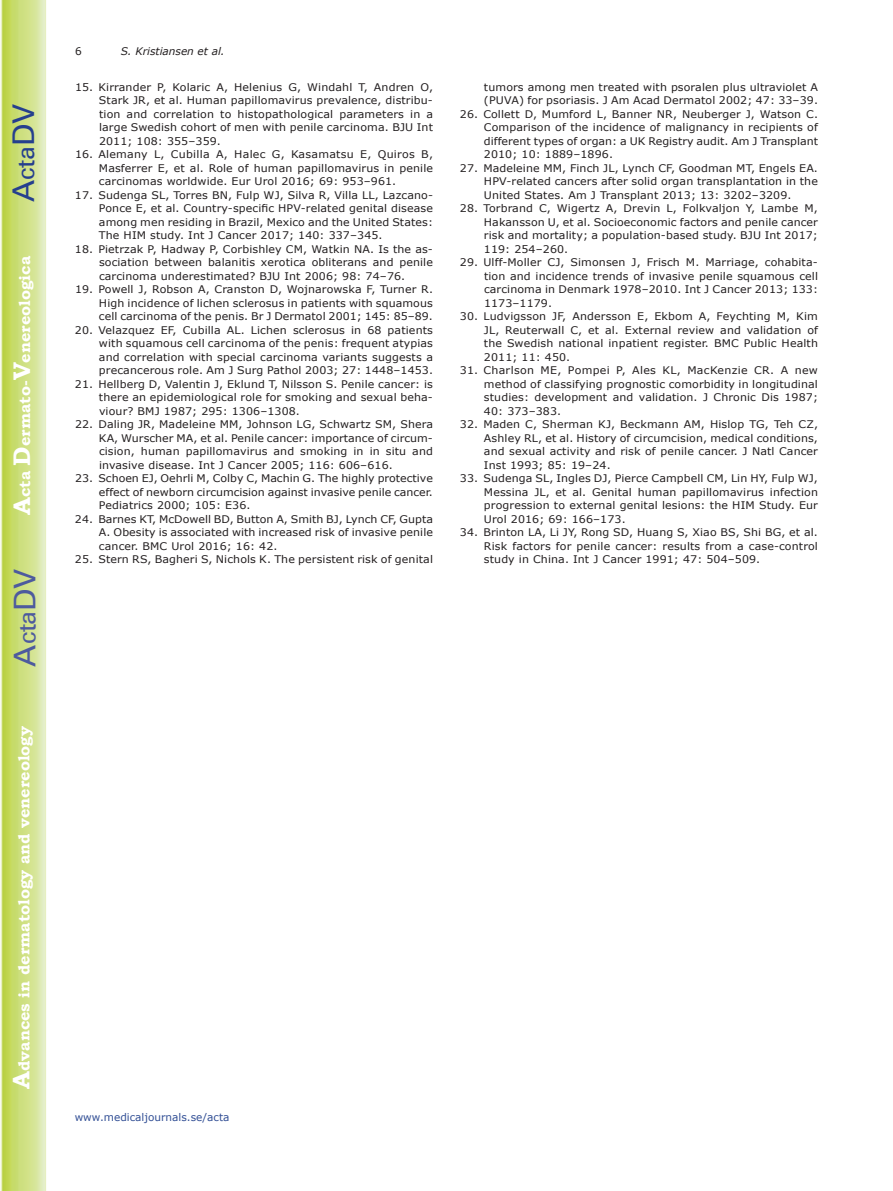
<style>
.page{position:relative;width:893px;height:1191px;background:#fff}
.page>*{position:absolute;margin:0;border:0;box-sizing:border-box;transform-origin:0 0}
.t1{font:30px "Univers";color:#4d5a9e}
.t2{font:30px "Univers";color:#253f8e}
.t3{font:700 15.75px "Bookman Old Style";color:#fff}
.t4{font:10.5px/13.5px "Verdana";letter-spacing:.01em;color:#231f20;text-align:justify;scale:1.05 1}
.t5{font:10.5px "Verdana";color:#324f95}
.t6{font:italic 10.5px "Verdana";color:#231f20}
.t7{font:10.5px "Verdana";letter-spacing:.01em;color:#231f20}
.s1{font-size:24px}
</style>
<div class="page">
<svg style="left:1px;top:0;width:45px;height:1191px;background:#cfe084"></svg>
<h1 class="t2" style="left:6px;top:202px;width:100px;rotate:-90deg">A<span class="s1">cta</span>DV</h1>
<h2 class="t3" style="left:15px;top:515px;width:260px;rotate:-90deg"><span class="s1">A</span>cta <span class="s1">D</span>ermato-<span class="s1">V</span>enereologica</h2>
<h1 class="t1" style="left:7px;top:666px;width:100px;rotate:-90deg">A<span class="s1">cta</span>DV</h1>
<h2 class="t3" style="left:15px;top:1088px;width:364px;rotate:-90deg"><span class="s1">A</span>dvances in dermatology and venereology</h2>
<p class="t7" style="left:75px;top:44px;width:8px">6</p>
<p class="t6" style="left:121px;top:44px;width:105px">S. Kristiansen et al.</p>
<p class="t4" style="left:99px;top:80px;width:320px;text-indent:-24px">15. Kirrander P, Kolaric A, Helenius G, Windahl T, Andren O, Stark JR, et al. Human papillomavirus prevalence, distribu&shy;tion and correlation to histopathological parameters in a large Swedish cohort of men with penile carcinoma. BJU Int 2011; 108: 355–359.</p>
<p class="t4" style="left:99px;top:147px;width:320px;text-indent:-24px">16. Alemany L, Cubilla A, Halec G, Kasamatsu E, Quiros B, Masferrer E, et al. Role of human papillomavirus in penile carcinomas worldwide. Eur Urol 2016; 69: 953–961.</p>
<p class="t4" style="left:99px;top:188px;width:320px;text-indent:-24px">17. Sudenga SL, Torres BN, Fulp WJ, Silva R, Villa LL, Lazcano-Ponce E, et al. Country-specific HPV-related genital disease among men residing in Brazil, Mexico and the United States:<br>The HIM study. Int J Cancer 2017; 140: 337–345.</p>
<p class="t4" style="left:99px;top:242px;width:320px;text-indent:-24px">18. Pietrzak P, Hadway P, Corbishley CM, Watkin NA. Is the as&shy;sociation between balanitis xerotica obliterans and penile carcinoma underestimated? BJU Int 2006; 98: 74–76.</p>
<p class="t4" style="left:99px;top:282px;width:320px;text-indent:-24px">19. Powell J, Robson A, Cranston D, Wojnarowska F, Turner R.<br>High incidence of lichen sclerosus in patients with squamous cell carcinoma of the penis. Br J Dermatol 2001; 145: 85–89.</p>
<p class="t4" style="left:99px;top:323px;width:320px;text-indent:-24px">20. Velazquez EF, Cubilla AL. Lichen sclerosus in 68 patients with squamous cell carcinoma of the penis: frequent atypias and correlation with special carcinoma variants suggests a precancerous role. Am J Surg Pathol 2003; 27: 1448–1453.</p>
<p class="t4" style="left:99px;top:377px;width:320px;text-indent:-24px">21. Hellberg D, Valentin J, Eklund T, Nilsson S. Penile cancer: is there an epidemiological role for smoking and sexual beha&shy;viour? BMJ 1987; 295: 1306–1308.</p>
<p class="t4" style="left:99px;top:417px;width:320px;text-indent:-24px">22. Daling JR, Madeleine MM, Johnson LG, Schwartz SM, Shera KA, Wurscher MA, et al. Penile cancer: importance of circum&shy;cision, human papillomavirus and smoking in in situ and invasive disease. Int J Cancer 2005; 116: 606–616.</p>
<p class="t4" style="left:99px;top:471px;width:320px;text-indent:-24px">23. Schoen EJ, Oehrli M, Colby C, Machin G. The highly protective effect of newborn circumcision against invasive penile cancer.<br>Pediatrics 2000; 105: E36.</p>
<p class="t4" style="left:99px;top:512px;width:320px;text-indent:-24px">24. Barnes KT, McDowell BD, Button A, Smith BJ, Lynch CF, Gupta A. Obesity is associated with increased risk of invasive penile cancer. BMC Urol 2016; 16: 42.</p>
<p class="t4" style="left:75px;top:552px;width:342px">25. Stern RS, Bagheri S, Nichols K. The persistent risk of genital</p>
<p class="t4" style="left:484px;top:80px;width:320px">tumors among men treated with psoralen plus ultraviolet A (PUVA) for psoriasis. J Am Acad Dermatol 2002; 47: 33–39.</p>
<p class="t4" style="left:484px;top:107px;width:320px;text-indent:-24px">26. Collett D, Mumford L, Banner NR, Neuberger J, Watson C.<br>Comparison of the incidence of malignancy in recipients of different types of organ: a UK Registry audit. Am J Transplant 2010; 10: 1889–1896.</p>
<p class="t4" style="left:484px;top:161px;width:320px;text-indent:-24px">27. Madeleine MM, Finch JL, Lynch CF, Goodman MT, Engels EA.<br>HPV-related cancers after solid organ transplantation in the United States. Am J Transplant 2013; 13: 3202–3209.</p>
<p class="t4" style="left:484px;top:201px;width:320px;text-indent:-24px">28. Torbrand C, Wigertz A, Drevin L, Folkvaljon Y, Lambe M, Hakansson U, et al. Socioeconomic factors and penile cancer risk and mortality; a population-based study. BJU Int 2017; 119: 254–260.</p>
<p class="t4" style="left:484px;top:255px;width:320px;text-indent:-24px">29. Ulff-Moller CJ, Simonsen J, Frisch M. Marriage, cohabita&shy;tion and incidence trends of invasive penile squamous cell carcinoma in Denmark 1978–2010. Int J Cancer 2013; 133:<br>1173–1179.</p>
<p class="t4" style="left:484px;top:309px;width:320px;text-indent:-24px">30. Ludvigsson JF, Andersson E, Ekbom A, Feychting M, Kim JL, Reuterwall C, et al. External review and validation of the Swedish national inpatient register. BMC Public Health 2011; 11: 450.</p>
<p class="t4" style="left:484px;top:363px;width:320px;text-indent:-24px">31. Charlson ME, Pompei P, Ales KL, MacKenzie CR. A new method of classifying prognostic comorbidity in longitudinal studies: development and validation. J Chronic Dis 1987; 40: 373–383.</p>
<p class="t4" style="left:484px;top:417px;width:320px;text-indent:-24px">32. Maden C, Sherman KJ, Beckmann AM, Hislop TG, Teh CZ, Ashley RL, et al. History of circumcision, medical conditions, and sexual activity and risk of penile cancer. J Natl Cancer Inst 1993; 85: 19–24.</p>
<p class="t4" style="left:484px;top:471px;width:320px;text-indent:-24px">33. Sudenga SL, Ingles DJ, Pierce Campbell CM, Lin HY, Fulp WJ, Messina JL, et al. Genital human papillomavirus infection progression to external genital lesions: the HIM Study. Eur Urol 2016; 69: 166–173.</p>
<p class="t4" style="left:484px;top:525px;width:320px;text-indent:-24px">34. Brinton LA, Li JY, Rong SD, Huang S, Xiao BS, Shi BG, et al.<br>Risk factors for penile cancer: results from a case-control study in China. Int J Cancer 1991; 47: 504–509.</p>
<p class="t5" style="left:75px;top:1109px;width:156px">www.medicaljournals.se/acta</p>
</div>
